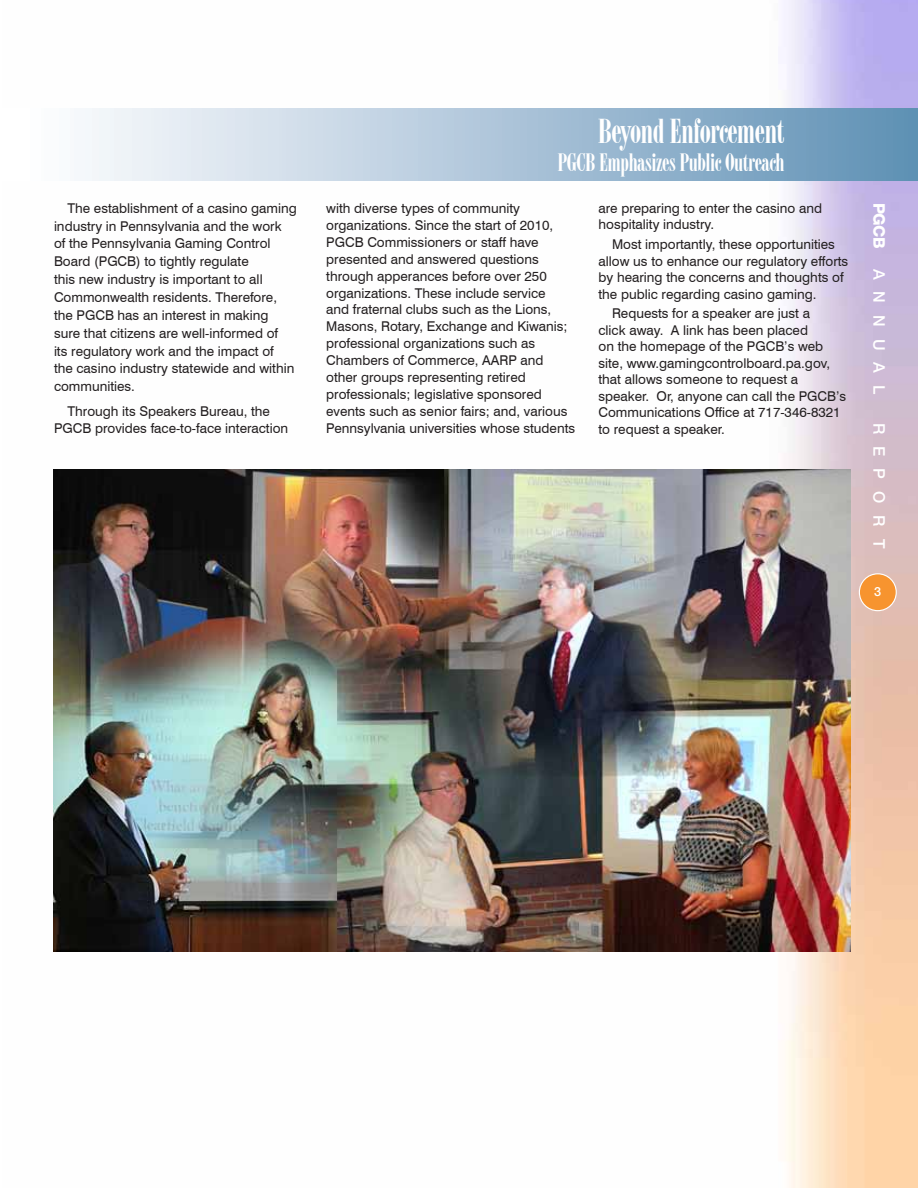
<style>
.page{position:relative;width:918px;height:1188px;background:#fff}
.page>*{position:absolute;margin:0;border:0;box-sizing:border-box;transform-origin:0 0}
.t1{font:33px "Modern 735 BT Roman A";letter-spacing:-.02em;color:#fff}
.t2{font:24px "Modern 735 BT Roman A";letter-spacing:-.02em;color:#fff}
.t3{font:500 16.05px "Helvetica Neue";color:#fff}
.t4{font:800 16.05px "Helvetica Neue";color:#fff}
.t5{font:13.5px/17px "Swiss 721 BT";color:#231f20}
.t6{font:500 12.6px "Helvetica Neue";color:#fff}
</style>
<div class="page">
<img style="left:53px;top:0;width:865px;height:1188px">
<div style="left:859px;top:574px;width:37px;height:37px;background:#f7942f;border-radius:50%"></div>
<div style="left:859px;top:573px;width:38px;height:38px;border:1px solid #fff;border-radius:50%"></div>
<div style="left:0;top:108px;width:918px;height:73px;background:linear-gradient(to right,#fff,#6191b6)"></div>
<img style="left:54px;top:470px;width:796px;height:482px">
<p class="t5" style="left:54px;top:199px;width:244px;line-height:17.9px;text-indent:14px">The establishment of a casino gaming industry in Pennsylvania and the work<br>of the Pennsylvania Gaming Control Board (PGCB) to tightly regulate<br>this new industry is important to all Commonwealth residents. Therefore, the PGCB has an interest in making sure that citizens are well-informed of<br>its regulatory work and the impact of<br>the casino industry statewide and within communities.</p>
<p class="t5" style="left:54px;top:402px;width:236px;text-align:center">Through its Speakers Bureau, the<br>PGCB provides face-to-face interaction</p>
<h1 class="t1" style="left:598px;top:111px;width:188px">Beyond Enforcement</h1>
<h2 class="t2" style="left:557px;top:148px;width:229px">PGCB Emphasizes Public Outreach</h2>
<p class="t5" style="left:326px;top:199px;width:250px">with diverse types of community organizations. Since the start of 2010, PGCB Commissioners or staff have presented and answered questions through apperances before over 250 organizations. These include service<br>and fraternal clubs such as the Lions, Masons, Rotary, Exchange and Kiwanis; professional organizations such as Chambers of Commerce, AARP and other groups representing retired professionals; legislative sponsored events such as senior fairs; and, various Pennsylvania universities whose students</p>
<p class="t5" style="left:599px;top:200px;width:225px;line-height:16.5px">are preparing to enter the casino and hospitality industry.</p>
<p class="t5" style="left:599px;top:236px;width:251px;line-height:16.5px;text-indent:14px">Most importantly, these opportunities allow us to enhance our regulatory efforts by hearing the concerns and thoughts of the public regarding casino gaming.</p>
<p class="t5" style="left:599px;top:305px;width:249px;line-height:16.5px;text-indent:14px">Requests for a speaker are just a<br>click away. A link has been placed<br>on the homepage of the PGCB’s web site, www.gamingcontrolboard.pa.gov, that allows someone to request a speaker. Or, anyone can call the PGCB’s Communications Office at 717-346-8321 to request a speaker.</p>
<p class="t4" style="left:889px;top:203px;width:46px;rotate:90deg">PGCB</p>
<p class="t3" style="left:889px;top:269px;width:126px;rotate:90deg">A nnual</p>
<p class="t3" style="left:889px;top:423px;width:125px;rotate:90deg">R eport</p>
<p class="t6" style="left:874px;top:584px;width:9px">3</p>
</div>
